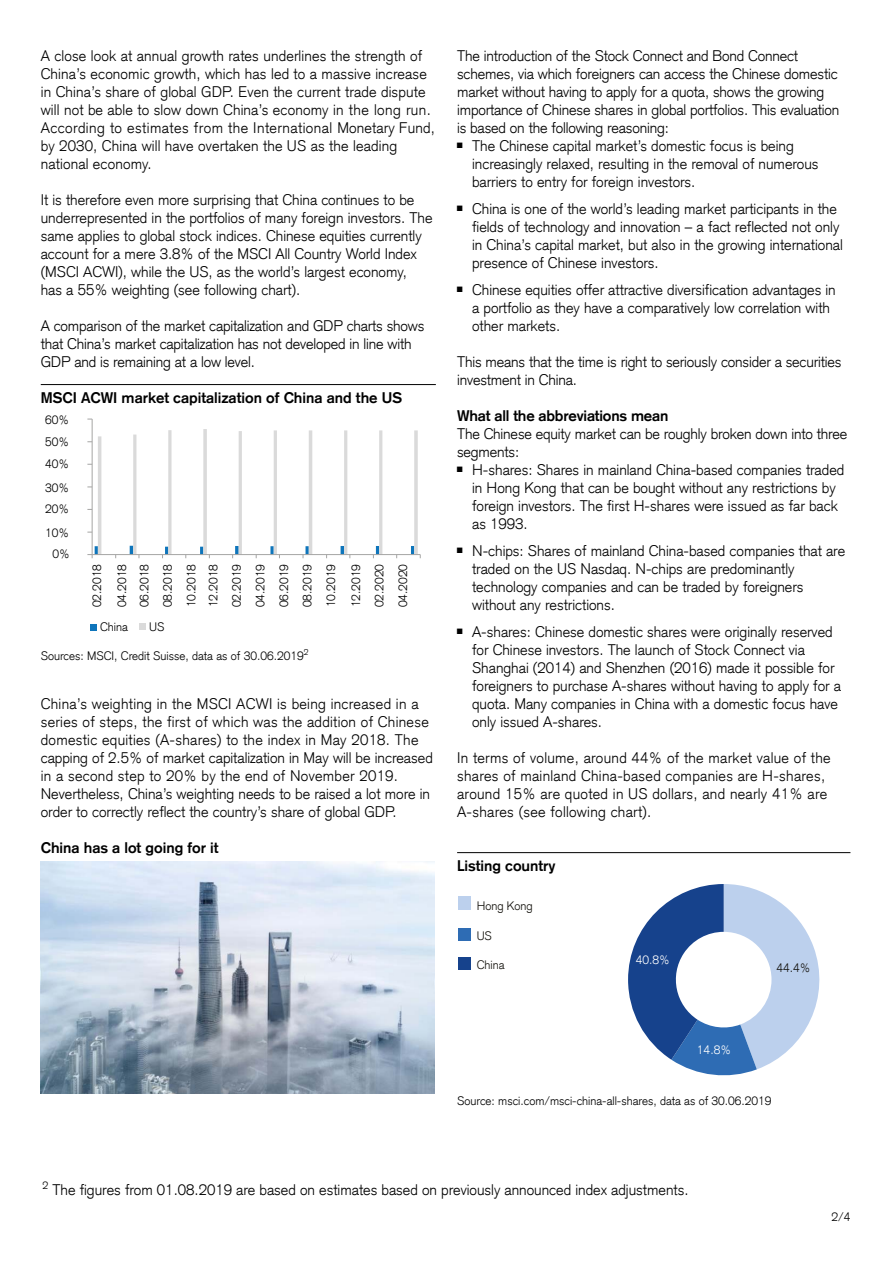
<style>
.page{position:relative;width:893px;height:1263px;background:#fff}
.page>*{position:absolute;margin:0;border:0;box-sizing:border-box;transform-origin:0 0}
.t1{font:300 15px/18px "Credit Suisse Type";color:#000}
.t2{font:300 15px/18px "Credit Suisse Type";letter-spacing:.02em;color:#000}
.t3{font:700 15px "Credit Suisse Type";color:#000}
.t4{font:300 12px/23.5px "Credit Suisse Type";color:#000;text-align:justify}
.t5{font:300 12px "Credit Suisse Type";color:#13110c}
.t6{font:300 12px "Credit Suisse Type";color:#fff}
</style>
<div class="page">
<hr style="left:41px;top:384px;width:395px;height:1px;background:#000">
<svg style="left:130px;top:546px;width:3px;height:8px"></svg>
<svg style="left:200px;top:547px;width:3px;height:7px"></svg>
<svg style="left:341px;top:546px;width:3px;height:8px"></svg>
<svg style="left:411px;top:546px;width:3px;height:8px"></svg>
<hr style="left:98px;top:436px;width:3px;height:119px;background:#dadada">
<hr style="left:133px;top:434px;width:3px;height:121px;background:#dadada">
<svg style="left:168px;top:430px;width:4px;height:124px"></svg>
<hr style="left:203px;top:429px;width:4px;height:126px;background:#dadada">
<hr style="left:239px;top:431px;width:3px;height:124px;background:#dadada">
<hr style="left:274px;top:430px;width:3px;height:125px;background:#dadada">
<hr style="left:309px;top:430px;width:3px;height:125px;background:#dadada">
<hr style="left:344px;top:430px;width:3px;height:125px;background:#dadada">
<hr style="left:379px;top:430px;width:3px;height:125px;background:#dadada">
<hr style="left:414px;top:430px;width:4px;height:125px;background:#dadada">
<hr style="left:92px;top:419px;width:1px;height:136px;background:#a5a5a4">
<hr style="left:92px;top:554px;width:328px;height:1px;background:#a5a5a4">
<svg style="left:87px;top:546px;width:11px;height:12px"></svg>
<svg style="left:162px;top:547px;width:6px;height:11px"></svg>
<svg style="left:232px;top:546px;width:7px;height:12px"></svg>
<svg style="left:270px;top:546px;width:10px;height:12px"></svg>
<svg style="left:303px;top:546px;width:6px;height:12px"></svg>
<svg style="left:373px;top:546px;width:6px;height:12px"></svg>
<div style="left:90px;top:624px;width:7px;height:7px;background:#0e75bb"></div>
<div style="left:139px;top:623px;width:7px;height:7px;background:#dadada"></div>
<hr style="left:457px;top:852px;width:393px;height:1px;background:#000">
<svg style="left:628px;top:884px;width:192px;height:192px"></svg>
<div style="left:458px;top:896px;width:13px;height:13px;background:#bcd0ed"></div>
<div style="left:458px;top:928px;width:13px;height:12px;background:#2e6cb4"></div>
<div style="left:458px;top:957px;width:13px;height:13px;background:#16428c"></div>
<img style="left:41px;top:862px;width:393px;height:231px">
<p class="t1" style="left:41px;top:46px;width:396px">A close look at annual growth rates underlines the strength of China’s economic growth, which has led to a massive increase in China’s share of global GDP. Even the current trade dispute will not be able to slow down China’s economy in the long run.<br>According to estimates from the International Monetary Fund, by 2030, China will have overtaken the US as the leading national economy.</p>
<p class="t1" style="left:41px;top:190px;width:393px">It is therefore even more surprising that China continues to be underrepresented in the portfolios of many foreign investors. The same applies to global stock indices. Chinese equities currently account for a mere 3.8% of the MSCI All Country World Index (MSCI ACWI), while the US, as the world’s largest economy,<br>has a 55% weighting (see following chart).</p>
<p class="t1" style="left:41px;top:316px;width:385px">A comparison of the market capitalization and GDP charts shows that China’s market capitalization has not developed in line with<br>GDP and is remaining at a low level.</p>
<p class="t3" style="left:41px;top:388px;width:363px">MSCI ACWI market capitalization of China and the US</p>
<p class="t4" style="left:45px;top:408px;width:25px">60%</p>
<p class="t4" style="left:45px;top:430px;width:25px">50%</p>
<p class="t4" style="left:45px;top:452px;width:25px">40%</p>
<p class="t4" style="left:45px;top:476px;width:25px">30%</p>
<p class="t4" style="left:45px;top:497px;width:25px">20%</p>
<p class="t4" style="left:45px;top:521px;width:25px">10%</p>
<p class="t4" style="left:52px;top:542px;width:19px">0%</p>
<p class="t4" style="left:85px;top:607px;width:44px;line-height:25px;rotate:-90deg">02.2018<br>04.2018</p>
<p class="t4" style="left:132px;top:607px;width:44px;rotate:-90deg">06.2018<br>08.2018<br>10.2018</p>
<p class="t4" style="left:201px;top:607px;width:44px;rotate:-90deg">12.2018<br>02.2019<br>04.2019<br>06.2019<br>08.2019<br>10.2019</p>
<p class="t4" style="left:344px;top:607px;width:44px;rotate:-90deg">12.2019<br>02.2020<br>04.2020</p>
<p class="t4" style="left:100px;top:615px;width:29px">China</p>
<p class="t4" style="left:149px;top:615px;width:17px">US</p>
<p class="t4" style="left:41px;top:644px;width:269px">Sources: MSCI, Credit Suisse, data as of 30.06.2019<sup>2</sup></p>
<p class="t2" style="left:41px;top:694px;width:394px">China’s weighting in the MSCI ACWI is being increased in a series of steps, the first of which was the addition of Chinese domestic equities (A-shares) to the index in May 2018. The capping of 2.5% of market capitalization in May will be increased in a second step to 20% by the end of November 2019.<br>Nevertheless, China’s weighting needs to be raised a lot more in order to correctly reflect the country’s share of global GDP.</p>
<p class="t3" style="left:41px;top:838px;width:179px">China has a lot going for it</p>
<p class="t1" style="left:457px;top:46px;width:342px">The introduction of the Stock Connect and Bond Connect</p>
<p class="t1" style="left:457px;top:64px;width:382px">schemes, via which foreigners can access the Chinese domestic</p>
<p class="t1" style="left:457px;top:82px;width:369px">market without having to apply for a quota, shows the growing</p>
<p class="t1" style="left:457px;top:100px;width:384px">importance of Chinese shares in global portfolios. This evaluation</p>
<p class="t1" style="left:457px;top:118px;width:213px">is based on the following reasoning:</p>
<p class="t1" style="left:472px;top:136px;width:323px">The Chinese capital market’s domestic focus is being</p>
<p class="t1" style="left:472px;top:154px;width:348px">increasingly relaxed, resulting in the removal of numerous</p>
<p class="t1" style="left:472px;top:172px;width:225px">barriers to entry for foreign investors.</p>
<p class="t1" style="left:472px;top:199px;width:372px">China is one of the world’s leading market participants in the fields of technology and innovation – a fact reflected not only in China’s capital market, but also in the growing international presence of Chinese investors.</p>
<p class="t1" style="left:472px;top:280px;width:365px">Chinese equities offer attractive diversification advantages in a portfolio as they have a comparatively low correlation with other markets.</p>
<p class="t1" style="left:457px;top:352px;width:386px">This means that the time is right to seriously consider a securities investment in China.</p>
<p class="t3" style="left:457px;top:406px;width:213px">What all the abbreviations mean</p>
<p class="t1" style="left:457px;top:424px;width:392px">The Chinese equity market can be roughly broken down into three segments:</p>
<p class="t1" style="left:472px;top:460px;width:374px">H-shares: Shares in mainland China-based companies traded in Hong Kong that can be bought without any restrictions by foreign investors. The first H-shares were issued as far back as 1993.</p>
<p class="t1" style="left:472px;top:541px;width:375px">N-chips: Shares of mainland China-based companies that are traded on the US Nasdaq. N-chips are predominantly technology companies and can be traded by foreigners without any restrictions.</p>
<p class="t1" style="left:472px;top:622px;width:370px">A-shares: Chinese domestic shares were originally reserved for Chinese investors. The launch of Stock Connect via Shanghai (2014) and Shenzhen (2016) made it possible for foreigners to purchase A-shares without having to apply for a quota. Many companies in China with a domestic focus have only issued A-shares.</p>
<p class="t2" style="left:457px;top:748px;width:375px">In terms of volume, around 44% of the market value of the shares of mainland China-based companies are H-shares, around 15% are quoted in US dollars, and nearly 41% are A-shares (see following chart).</p>
<p class="t3" style="left:457px;top:856px;width:100px">Listing country</p>
<p class="t5" style="left:477px;top:898px;width:58px">Hong Kong</p>
<p class="t5" style="left:477px;top:929px;width:17px">US</p>
<p class="t5" style="left:477px;top:958px;width:29px">China</p>
<p class="t6" style="left:636px;top:953px;width:35px">40.8%</p>
<p class="t5" style="left:776px;top:961px;width:35px">44.4%</p>
<p class="t6" style="left:697px;top:1043px;width:36px">14.8%</p>
<p class="t4" style="left:457px;top:1089px;width:316px">Source: msci.com/msci-china-all-shares, data as of 30.06.2019</p>
<p class="t1" style="left:43px;top:1180px;width:647px"><sup>2</sup> The figures from 01.08.2019 are based on estimates based on previously announced index adjustments.</p>
<p class="t4" style="left:831px;top:1204px;width:20px">2/4</p>
</div>
